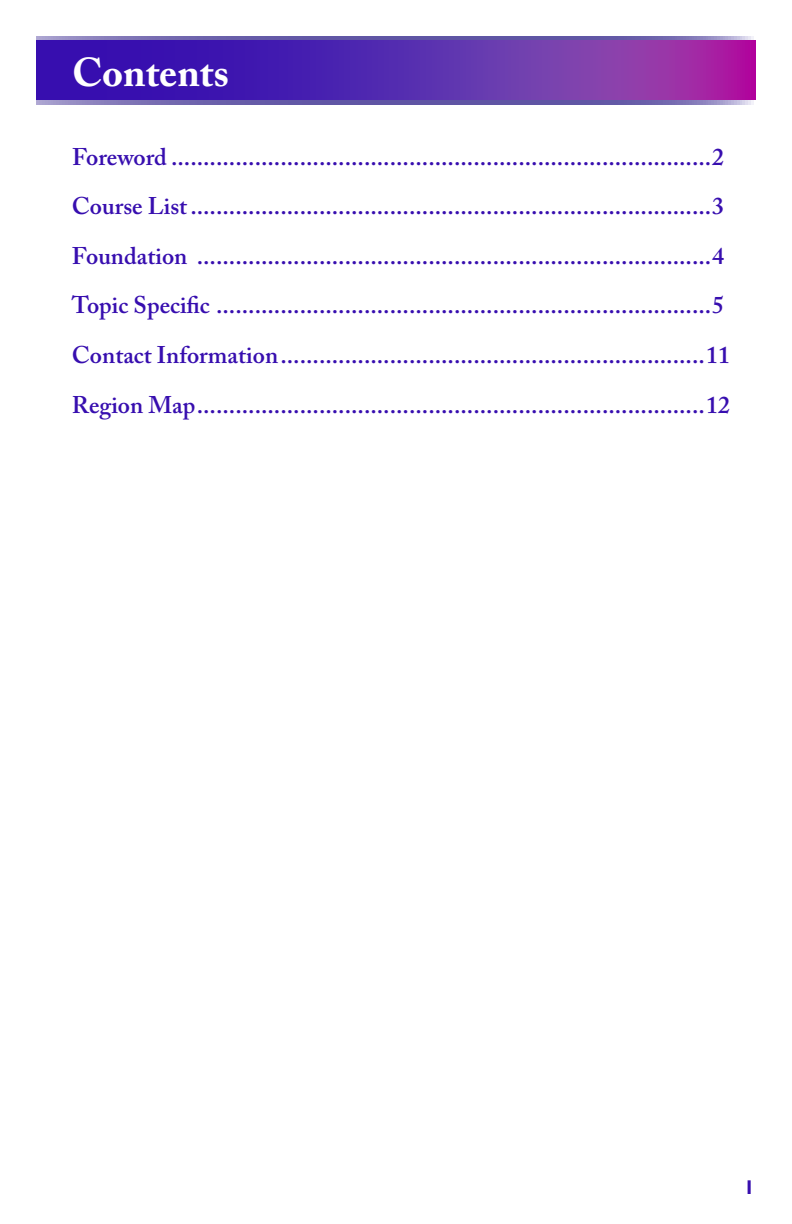
<style>
.page{position:relative;width:792px;height:1224px;background:#fff}
.page>*{position:absolute;margin:0;border:0;box-sizing:border-box;transform-origin:0 0}
.t1{font:700 40px "Adobe Caslon Pro";color:#fff}
.contents_entry-p{font:600 24px "Adobe Caslon Pro";color:#370eaf}
.t2{font:700 20px "Gill Sans";color:#370eaf}
</style>
<div class="page">
<svg style="left:36px;top:36px;width:720px;height:69px;background:#6f5cae"></svg>
<svg style="left:36px;top:41px;width:720px;height:58px;background:#5f26ad"></svg>
<p class="t1" style="left:72px;top:48px;width:159px">Contents</p>
<p class="contents_entry-p" style="left:72px;top:142px;width:653px">Foreword ....................................................................................2</p>
<p class="contents_entry-p" style="left:72px;top:192px;width:654px">Course List.................................................................................3</p>
<p class="contents_entry-p" style="left:72px;top:241px;width:654px">Foundation ................................................................................4</p>
<p class="contents_entry-p" style="left:72px;top:291px;width:654px">Topic Specific .............................................................................5</p>
<p class="contents_entry-p" style="left:72px;top:341px;width:660px">Contact Information..................................................................11</p>
<p class="contents_entry-p" style="left:72px;top:390px;width:660px">Region Map...............................................................................12</p>
<p class="t2" style="left:744px;top:1175px;width:13px">1</p>
</div>
